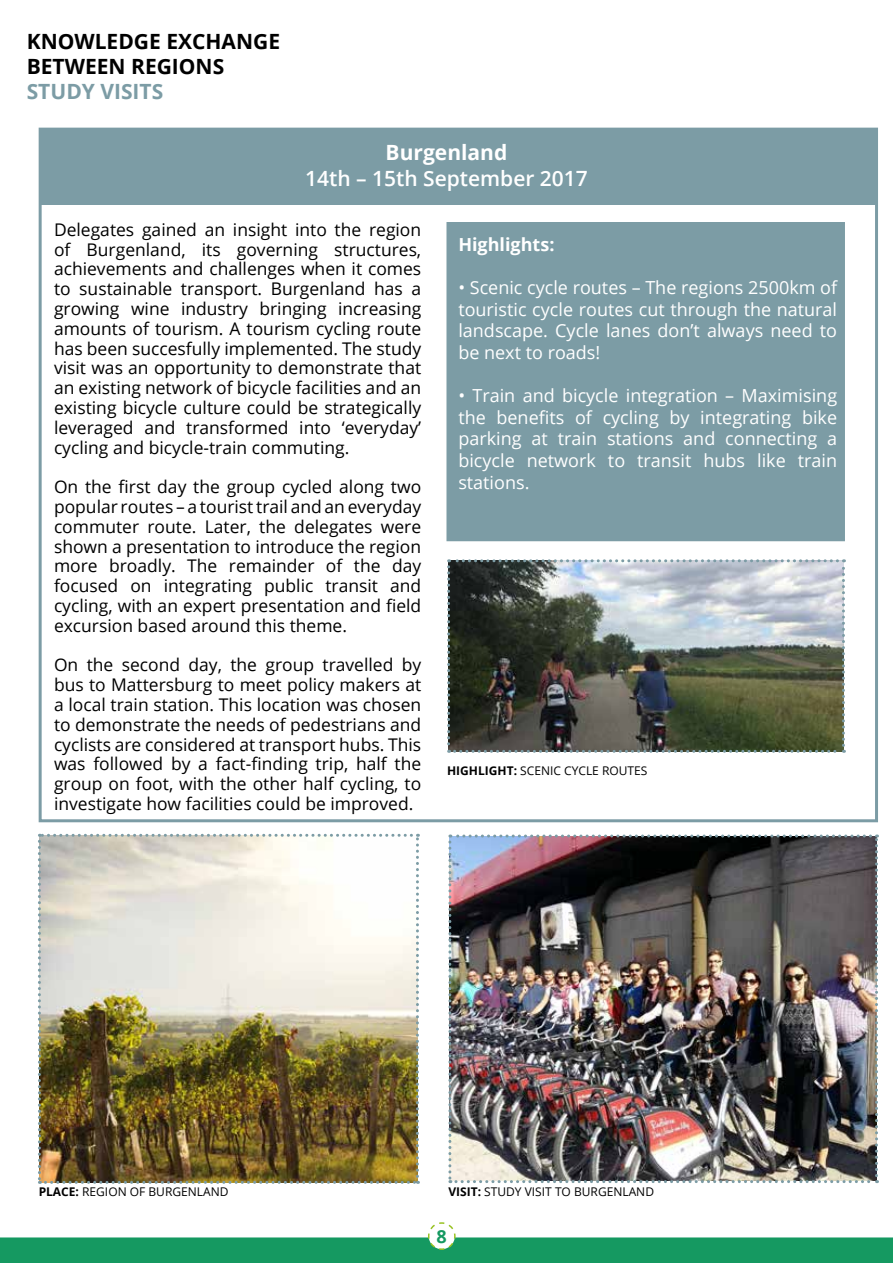
<style>
.page{position:relative;width:893px;height:1263px;background:#fff}
.page>*{position:absolute;margin:0;border:0;box-sizing:border-box;transform-origin:0 0}
.t1{font:700 21px/25.2px "Open Sans";color:#000}
.t2{font:600 21px "Open Sans";color:#fff}
.t3{font:700 21px "Open Sans";color:#7c9ca5}
.t4{font:700 21px "Open Sans";color:#fff}
.t5{font:18px/21.6px "Open Sans";color:#fff;text-align:justify}
.t6{font:700 18px "Open Sans";color:#fff}
.t7{font:700 18px "Open Sans";color:#159961}
.t8{font:17.4px/19.8px "Open Sans";color:#000;text-align:justify}
.t9{font:12px "Open Sans";color:#000}
.s1{font-weight:700}
</style>
<div class="page">
<div style="left:0;top:1237px;width:893px;height:26px;background:#159961"></div>
<svg style="left:427px;top:1222px;width:29px;height:28px"></svg>
<div style="left:39px;top:128px;width:839px;height:694px;background:#fff;border:3px solid #7c9ca5"></div>
<div style="left:40px;top:129px;width:837px;height:75px;background:#7c9ca5"></div>
<img style="left:38px;top:834px;width:381px;height:350px">
<img style="left:448px;top:834px;width:430px;height:349px">
<img style="left:447px;top:559px;width:398px;height:194px">
<div style="left:446px;top:222px;width:399px;height:319px;background:#7c9ca5"></div>
<p class="t1" style="left:27px;top:28px;width:255px">KNOWLEDGE EXCHANGE<br>BETWEEN REGIONS</p>
<p class="t3" style="left:27px;top:77px;width:138px">STUDY VISITS</p>
<p class="t4" style="left:386px;top:138px;width:123px">Burgenland</p>
<p class="t2" style="left:305px;top:164px;width:284px">14th – 15th September 2017</p>
<p class="t8" style="left:54px;top:219px;width:369px">Delegates gained an insight into the region of Burgenland, its governing structures, achievements and challenges when it comes to sustainable transport. Burgenland has a growing wine industry bringing increasing amounts of tourism. A tourism cycling route has been succesfully implemented. The study visit was an opportunity to demonstrate that an existing network of bicycle facilities and an existing bicycle culture could be strategically leveraged and transformed into ‘everyday’ cycling and bicycle-train commuting.</p>
<p class="t8" style="left:54px;top:476px;width:369px">On the first day the group cycled along two popular routes – a tourist trail and an everyday commuter route. Later, the delegates were shown a presentation to introduce the region more broadly. The remainder of the day focused on integrating public transit and cycling, with an expert presentation and field excursion based around this theme.</p>
<p class="t8" style="left:54px;top:655px;width:369px">On the second day, the group travelled by bus to Mattersburg to meet policy makers at a local train station. This location was chosen to demonstrate the needs of pedestrians and cyclists are considered at transport hubs. This was followed by a fact-finding trip, half the group on foot, with the other half cycling, to investigate how facilities could be improved.</p>
<p class="t6" style="left:458px;top:232px;width:98px">Highlights:</p>
<p class="t5" style="left:458px;top:276px;width:380px">• Scenic cycle routes – The regions 2500km of touristic cycle routes cut through the natural landscape. Cycle lanes don’t always need to be next to roads!</p>
<p class="t5" style="left:458px;top:384px;width:380px">• Train and bicycle integration – Maximising the benefits of cycling by integrating bike parking at train stations and connecting a bicycle network to transit hubs like train stations.</p>
<p class="t9" style="left:447px;top:762px;width:202px"><span class="s1">HIGHLIGHT:</span> SCENIC CYCLE ROUTES</p>
<p class="t9" style="left:39px;top:1183px;width:191px"><span class="s1">PLACE:</span> REGION OF BURGENLAND</p>
<p class="t9" style="left:448px;top:1183px;width:207px"><span class="s1">VISIT:</span> STUDY VISIT TO BURGENLAND</p>
<p class="t7" style="left:436px;top:1223px;width:12px">8</p>
</div>
